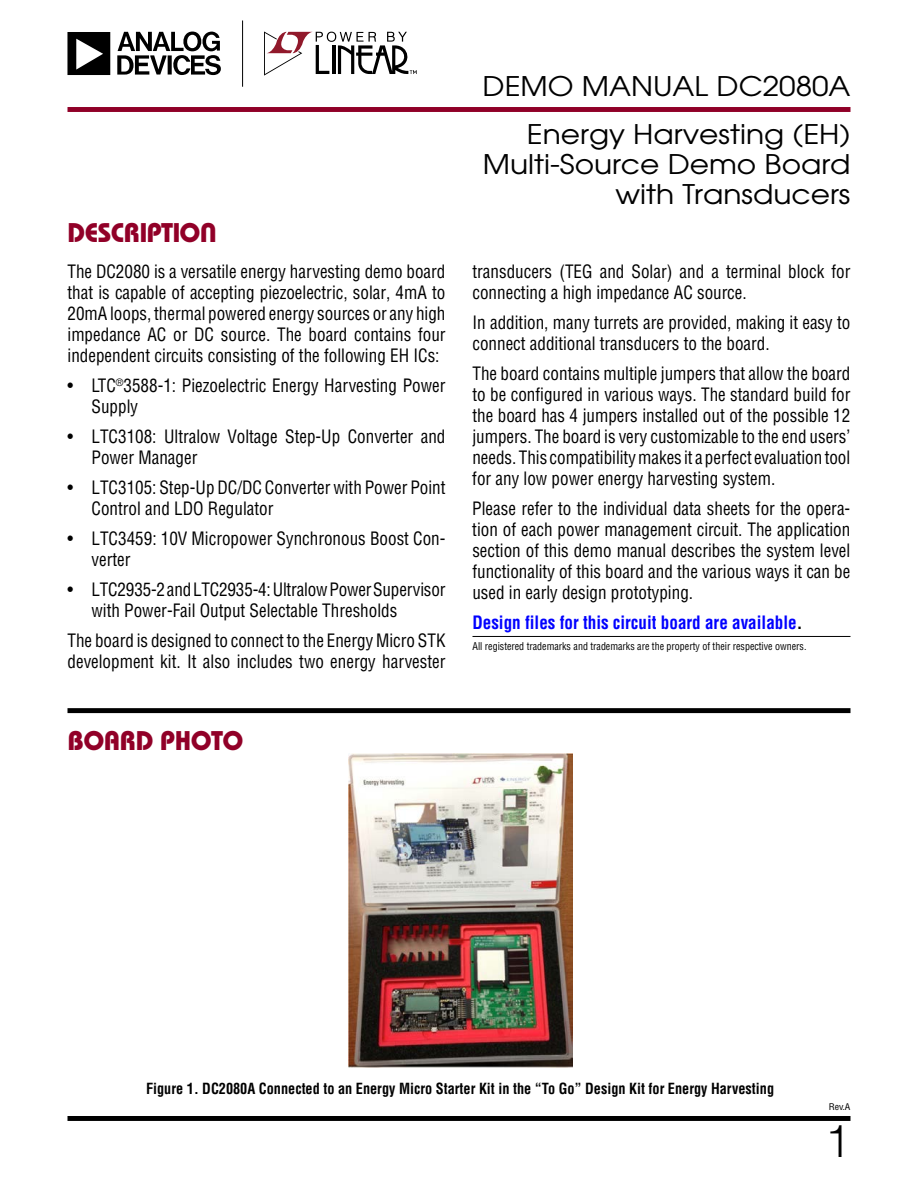
<style>
.page{position:relative;width:918px;height:1188px;background:#fff}
.page>*{position:absolute;margin:0;border:0;box-sizing:border-box;transform-origin:0 0}
.t1{font:300 45px "Helvetica";color:#000}
.t2{font:27px/30px "Avant Garde";color:#000;text-align:right;scale:1.1 1}
.t3{font:27px "Linear Bauhaus";letter-spacing:-.02em;color:#910028}
.t4{font:18px/21px "Linear Helv Cond";color:#000;scale:.95 1}
.t5{font:700 18px "Linear Helv Cond";color:#00f;scale:.95 1}
.t6{font:700 15px "Linear Helv Cond";color:#000;scale:.95 1}
.t7{font:10.5px "Linear Helv Cond";color:#000;scale:.95 1}
.t8{font:9px "Linear Helv Cond";color:#000;scale:1.1 1}
.s1{color:#000}
</style>
<div class="page">
<div style="left:68px;top:1116px;width:782px;height:5px;background:#000"></div>
<div style="left:68px;top:708px;width:782px;height:5px;background:#000"></div>
<hr style="left:472px;top:636px;width:378px;height:1px;background:#000">
<img style="left:348px;top:753px;width:224px;height:314px">
<div style="left:68px;top:107px;width:782px;height:5px;background:#900028"></div>
<hr style="left:242px;top:20px;width:1px;height:67px;background:#000">
<svg style="left:264px;top:31px;width:153px;height:45px"></svg>
<svg style="left:68px;top:32px;width:153px;height:43px"></svg>
<h2 class="t2" style="left:483px;top:70px;width:336px">DEMO MANUAL DC2080A</h2>
<h2 class="t3" style="left:68px;top:216px;width:151px">DESCRIPTION</h2>
<p class="t4" style="left:68px;top:260px;width:399px;text-align:justify">The DC2080 is a versatile energy harvesting demo board that is capable of accepting piezoelectric, solar, 4mA to 20mA loops, thermal powered energy sources or any high impedance AC or DC source. The board contains four independent circuits consisting of the following EH ICs:</p>
<p class="t4" style="left:92px;top:374px;width:374px;text-indent:-24px">• LTC<sup>®</sup>3588-1: Piezoelectric Energy Harvesting Power<br>Supply</p>
<p class="t4" style="left:92px;top:425px;width:374px;text-indent:-24px">• LTC3108: Ultralow Voltage Step-Up Converter and<br>Power Manager</p>
<p class="t4" style="left:92px;top:476px;width:374px;text-indent:-24px">• LTC3105: Step-Up DC/DC Converter with Power Point<br>Control and LDO Regulator</p>
<p class="t4" style="left:91px;top:527px;width:374px;text-indent:-24px">• LTC3459: 10V Micropower Synchronous Boost Con&shy;verter</p>
<p class="t4" style="left:91px;top:578px;width:374px;text-indent:-24px">• LTC2935-2 andLTC2935-4: UltralowPowerSupervisor with Power-Fail Output Selectable Thresholds</p>
<p class="t4" style="left:67px;top:629px;width:399px">The board is designed to connect to the Energy Micro STK development kit. It also includes two energy harvester</p>
<h2 class="t3" style="left:68px;top:724px;width:178px">BOARD PHOTO</h2>
<h2 class="t2" style="left:483px;top:118px;width:336px">Energy Harvesting (EH)<br>Multi-Source Demo Board with Transducers</h2>
<p class="t4" style="left:472px;top:260px;width:399px">transducers (TEG and Solar) and a terminal block for connecting a high impedance AC source.</p>
<p class="t4" style="left:472px;top:311px;width:399px">In addition, many turrets are provided, making it easy to connect additional transducers to the board.</p>
<p class="t4" style="left:472px;top:362px;width:399px;text-align:justify">The board contains multiple jumpers that allow the board to be configured in various ways. The standard build for the board has 4 jumpers installed out of the possible 12 jumpers. The board is very customizable to the end users’ needs. This compatibility makes it a perfect evaluation tool for any low power energy harvesting system.</p>
<p class="t4" style="left:472px;top:497px;width:399px;text-align:justify">Please refer to the individual data sheets for the opera&shy;tion of each power management circuit. The application section of this demo manual describes the system level functionality of this board and the various ways it can be used in early design prototyping.</p>
<p class="t5" style="left:472px;top:611px;width:349px">Design files for this circuit board are available<span class="s1">.</span></p>
<p class="t7" style="left:472px;top:639px;width:353px">All registered trademarks and trademarks are the property of their respective owners.</p>
<p class="t6" style="left:146px;top:1079px;width:663px">Figure 1. DC2080A Connected to an Energy Micro Starter Kit in the “To Go” Design Kit for Energy Harvesting</p>
<p class="t8" style="left:829px;top:1102px;width:21px">Rev.A</p>
<h1 class="t1" style="left:825px;top:1113px;width:27px">1</h1>
</div>
